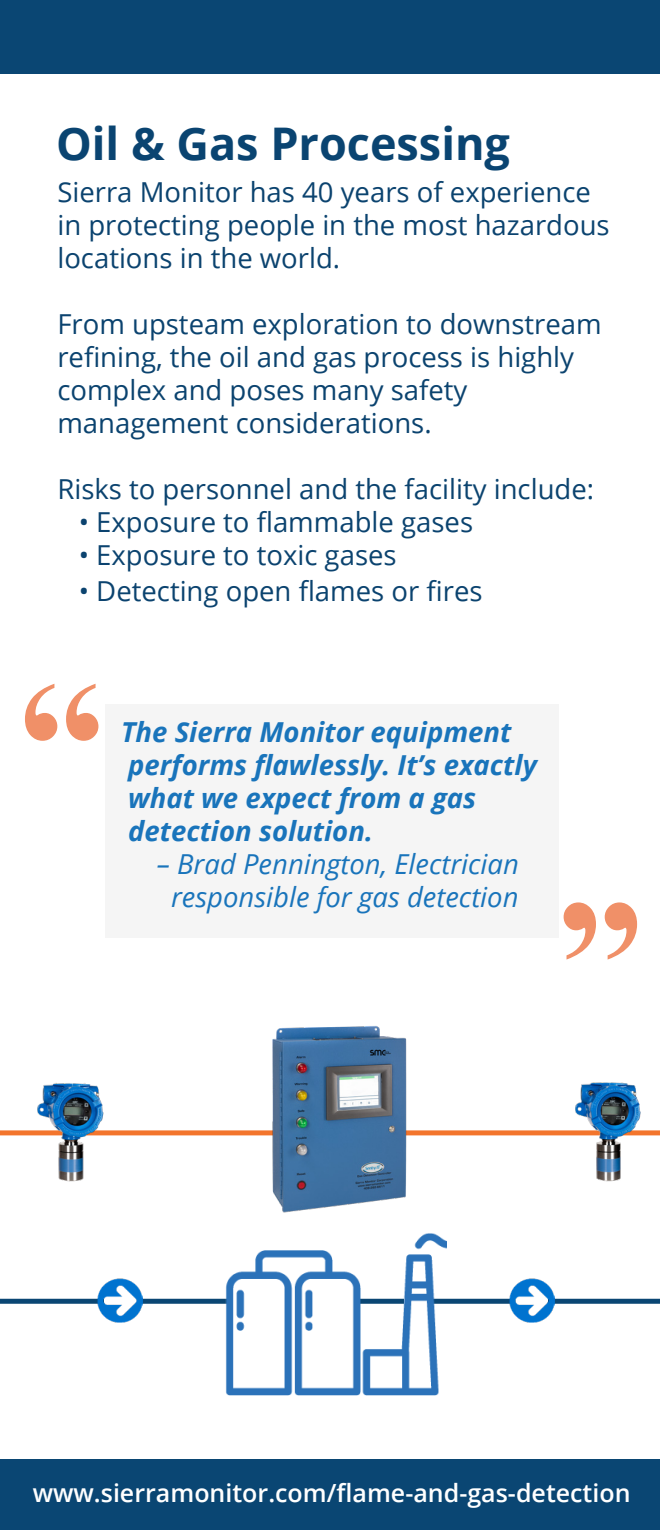
<style>
.page{position:relative;width:660px;height:1530px;background:#fff}
.page>*{position:absolute;margin:0;border:0;box-sizing:border-box;transform-origin:0 0}
.t1{font:700 175px "Times New Roman";color:#f09068}
.t2{font:700 45px "Open Sans";color:#0a4471}
.t3{font:27.5px/33px "Open Sans";color:#0b436f}
.t4{font:italic 700 27.5px "Open Sans";color:#1974bb}
.t5{font:italic 27.5px "Open Sans";color:#1974bb}
.t6{font:600 25px "Open Sans";color:#fff}
</style>
<div class="page">
<div style="left:0;top:1459px;width:660px;height:71px;background:#0a4673"></div>
<div style="left:106px;top:704px;width:453px;height:234px;background:#f5f5f5"></div>
<div style="left:0;top:1130px;width:660px;height:5px;background:#f3752c"></div>
<img style="left:262px;top:1026px;width:156px;height:164px">
<img style="left:563px;top:1082px;width:94px;height:100px">
<img style="left:26px;top:1083px;width:93px;height:99px">
<div style="left:0;top:1299px;width:660px;height:5px;background:#0a4673"></div>
<img style="left:218px;top:1190px;width:228px;height:206px">
<img style="left:98px;top:1278px;width:45px;height:45px">
<img style="left:509px;top:1278px;width:45px;height:45px">
<div style="left:0;top:0;width:660px;height:74px;background:#0a4673"></div>
<p class="t2" style="left:56px;top:112px;width:455px">Oil &amp; Gas Processing</p>
<p class="t3" style="left:57px;top:175px;width:554px">Sierra Monitor has 40 years of experience in protecting people in the most hazardous locations in the world.</p>
<p class="t3" style="left:57px;top:307px;width:546px">From upsteam exploration to downstream refining, the oil and gas process is highly complex and poses many safety</p>
<p class="t3" style="left:57px;top:406px;width:376px">management considerations.</p>
<p class="t3" style="left:57px;top:472px;width:538px">Risks to personnel and the facility include:</p>
<p class="t3" style="left:79px;top:505px;width:396px">• Exposure to flammable gases</p>
<p class="t3" style="left:79px;top:538px;width:319px">• Exposure to toxic gases</p>
<p class="t3" style="left:79px;top:574px;width:405px">• Detecting open flames or fires</p>
<p class="t1" style="left:18px;top:623px;width:89px">“</p>
<p class="t4" style="left:121px;top:713px;width:392px">The Sierra Monitor equipment</p>
<p class="t4" style="left:128px;top:746px;width:410px">performs flawlessly. It’s exactly</p>
<p class="t4" style="left:128px;top:779px;width:350px">what we expect from a gas</p>
<p class="t4" style="left:128px;top:812px;width:246px">detection solution.</p>
<p class="t5" style="left:157px;top:845px;width:364px">– Brad Pennington, Electrician</p>
<p class="t5" style="left:171px;top:878px;width:349px">responsible for gas detection</p>
<p class="t1" style="left:557px;top:749px;width:89px">„</p>
<p class="t6" style="left:33px;top:1476px;width:599px">www.sierramonitor.com/flame-and-gas-detection</p>
</div>
